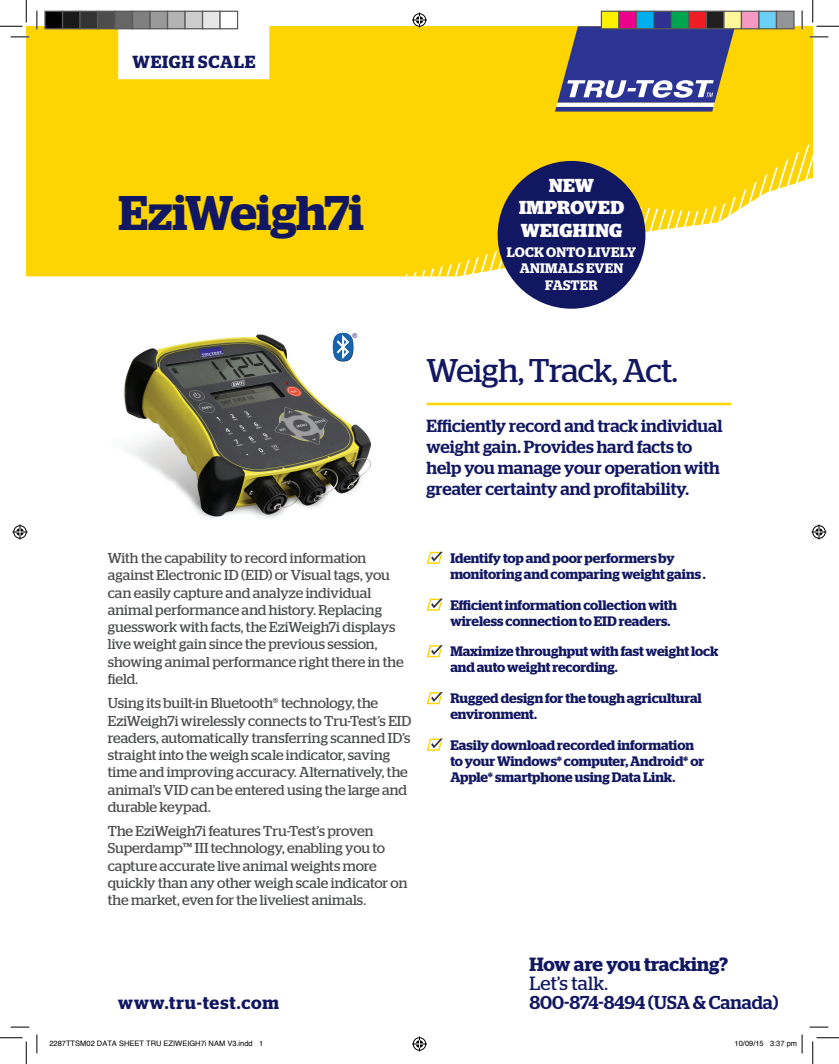
<style>
.page{position:relative;width:839px;height:1064px;background:#fff}
.page>*{position:absolute;margin:0;border:0;box-sizing:border-box;transform-origin:0 0}
.t1{font:600 48.62px "Stag";letter-spacing:-.015em;color:#121761}
.t2{font:32.88px "Stag";letter-spacing:-.02em;color:#121761}
.t3{font:600 19.12px "Stag";letter-spacing:.005em;color:#121761}
.t4{font:19.12px "Stag";letter-spacing:.01em;color:#121761}
.t5{font:700 18.75px/22.5px "Stag";letter-spacing:.015em;color:#fff;text-align:center}
.t6{font:500 18.62px "Stag";color:#121761}
.t7{font:600 17.88px "Stag";letter-spacing:.05em;color:#121761}
.t8{font:500 17.5px/21px "Stag";letter-spacing:-.005em;color:#121761}
.t9{font:600 17.5px "Stag";letter-spacing:.04em;color:#121761}
.t10{font:14.38px/17.2px "Stag";color:#4b4c4d}
.t11{font:600 13.75px/16.2px "Stag";letter-spacing:-.005em;color:#121761}
.t12{font:600 13.75px/16.5px "Stag";letter-spacing:.015em;color:#fff;text-align:center}
.t13{font:7.5px "Helvetica";color:#000}
.t14{font:6.62px "Arial";color:#2f3170}
</style>
<div class="page">
<div style="left:26px;top:26px;width:787px;height:250px;background:#fed503"></div>
<svg style="left:398px;top:142px;width:415px;height:134px"></svg>
<div style="left:118px;top:26px;width:151px;height:53px;background:#fff"></div>
<svg style="left:555px;top:26px;width:180px;height:86px;background:#63638c"></svg>
<svg style="left:426px;top:552px;width:17px;height:12px"></svg>
<svg style="left:426px;top:598px;width:17px;height:13px"></svg>
<svg style="left:426px;top:645px;width:17px;height:12px"></svg>
<svg style="left:426px;top:692px;width:17px;height:12px"></svg>
<svg style="left:426px;top:738px;width:17px;height:13px"></svg>
<hr style="left:426px;top:403px;width:305px;height:2px;background:#fed503">
<div style="left:498px;top:161px;width:147px;height:148px;background:#121761;border-radius:50%"></div>
<img style="left:124px;top:335px;width:246px;height:183px">
<img style="left:330px;top:332px;width:25px;height:32px">
<svg style="left:11px;top:36px;width:18px;height:2px"></svg>
<svg style="left:809px;top:36px;width:19px;height:2px"></svg>
<svg style="left:11px;top:1026px;width:18px;height:2px"></svg>
<svg style="left:809px;top:1026px;width:19px;height:2px"></svg>
<svg style="left:36px;top:11px;width:2px;height:18px"></svg>
<svg style="left:36px;top:1034px;width:2px;height:19px"></svg>
<svg style="left:801px;top:11px;width:2px;height:18px"></svg>
<svg style="left:0;top:0;width:27px;height:27px"></svg>
<svg style="left:0;top:1037px;width:27px;height:27px"></svg>
<svg style="left:812px;top:0;width:27px;height:27px"></svg>
<svg style="left:812px;top:1037px;width:27px;height:27px"></svg>
<svg style="left:412px;top:13px;width:15px;height:15px"></svg>
<svg style="left:412px;top:1036px;width:15px;height:15px"></svg>
<svg style="left:13px;top:524px;width:15px;height:15px"></svg>
<svg style="left:811px;top:524px;width:15px;height:15px"></svg>
<div style="left:45px;top:11px;width:18px;height:18px;background:#000"></div>
<div style="left:44px;top:11px;width:19px;height:18px;border:1px solid #595959"></div>
<div style="left:63px;top:11px;width:17px;height:18px;background:#1a1a1a"></div>
<div style="left:62px;top:11px;width:19px;height:18px;border:1px solid #595959"></div>
<div style="left:80px;top:11px;width:18px;height:18px;background:#333"></div>
<div style="left:79px;top:11px;width:19px;height:18px;border:1px solid #595959"></div>
<div style="left:98px;top:11px;width:17px;height:18px;background:#4d4d4d"></div>
<div style="left:97px;top:11px;width:19px;height:18px;border:1px solid #595959"></div>
<div style="left:115px;top:11px;width:18px;height:18px;background:#666"></div>
<div style="left:114px;top:11px;width:19px;height:18px;border:1px solid #595959"></div>
<div style="left:133px;top:11px;width:17px;height:18px;background:#808080"></div>
<div style="left:132px;top:11px;width:19px;height:18px;border:1px solid #595959"></div>
<div style="left:150px;top:11px;width:18px;height:18px;background:#999"></div>
<div style="left:149px;top:11px;width:19px;height:18px;border:1px solid #595959"></div>
<div style="left:168px;top:11px;width:17px;height:18px;background:#b3b3b3"></div>
<div style="left:167px;top:11px;width:19px;height:18px;border:1px solid #595959"></div>
<div style="left:185px;top:11px;width:18px;height:18px;background:#ccc"></div>
<div style="left:184px;top:11px;width:19px;height:18px;border:1px solid #595959"></div>
<div style="left:203px;top:11px;width:17px;height:18px;background:#e6e6e6"></div>
<div style="left:202px;top:11px;width:19px;height:18px;border:1px solid #595959"></div>
<div style="left:219px;top:11px;width:19px;height:18px;border:1px solid #595959"></div>
<div style="left:601px;top:11px;width:18px;height:18px;background:#fff101"></div>
<div style="left:601px;top:11px;width:18px;height:18px;border:1px solid #595959"></div>
<div style="left:619px;top:11px;width:17px;height:18px;background:#ed028c"></div>
<div style="left:618px;top:11px;width:19px;height:18px;border:1px solid #595959"></div>
<div style="left:636px;top:11px;width:18px;height:18px;background:#00aeef"></div>
<div style="left:636px;top:11px;width:18px;height:18px;border:1px solid #595959"></div>
<div style="left:654px;top:11px;width:17px;height:18px;background:#2e3092"></div>
<div style="left:653px;top:11px;width:19px;height:18px;border:1px solid #595959"></div>
<div style="left:671px;top:11px;width:18px;height:18px;background:#00a54f"></div>
<div style="left:671px;top:11px;width:18px;height:18px;border:1px solid #595959"></div>
<div style="left:689px;top:11px;width:17px;height:18px;background:#ee1d23"></div>
<div style="left:688px;top:11px;width:19px;height:18px;border:1px solid #595959"></div>
<div style="left:706px;top:11px;width:18px;height:18px;background:#231f20"></div>
<div style="left:706px;top:11px;width:18px;height:18px;border:1px solid #595959"></div>
<div style="left:724px;top:11px;width:17px;height:18px;background:#fff79a"></div>
<div style="left:723px;top:11px;width:19px;height:18px;border:1px solid #595959"></div>
<div style="left:741px;top:11px;width:18px;height:18px;background:#f499c2"></div>
<div style="left:741px;top:11px;width:18px;height:18px;border:1px solid #595959"></div>
<div style="left:759px;top:11px;width:17px;height:18px;background:#6bcff6"></div>
<div style="left:758px;top:11px;width:19px;height:18px;border:1px solid #595959"></div>
<div style="left:776px;top:11px;width:18px;height:18px;background:#939598"></div>
<div style="left:776px;top:11px;width:18px;height:18px;border:1px solid #595959"></div>
<svg style="left:801px;top:1034px;width:2px;height:19px"></svg>
<p class="t9" style="left:133px;top:51px;width:124px">WEIGH SCALE</p>
<h1 class="t1" style="left:119px;top:184px;width:247px">EziWeigh7i</h1>
<p class="t14" style="left:352px;top:331px;width:6px">®</p>
<h3 class="t5" style="left:519px;top:174px;width:107px">NEW<br>IMPROVED<br>WEIGHING</h3>
<p class="t12" style="left:507px;top:243px;width:131px">LOCK ONTO LIVELY<br>ANIMALS EVEN<br>FASTER</p>
<h2 class="t2" style="left:426px;top:352px;width:253px">Weigh, Track, Act.</h2>
<p class="t8" style="left:426px;top:415px;width:297px">Efficiently record and track individual weight gain. Provides hard facts to help you manage your operation with greater certainty and profitability.</p>
<p class="t10" style="left:108px;top:549px;width:297px">With the capability to record information against Electronic ID (EID) or Visual tags, you can easily capture and analyze individual animal performance and history. Replacing guesswork with facts, the EziWeigh7i displays live weight gain since the previous session, showing animal performance right there in the field.</p>
<p class="t10" style="left:108px;top:694px;width:305px">Using its built-in Bluetooth® technology, the EziWeigh7i wirelessly connects to Tru-Test’s EID readers, automatically transferring scanned ID’s straight into the weigh scale indicator, saving time and improving accuracy. Alternatively, the animal’s VID can be entered using the large and durable keypad.</p>
<p class="t10" style="left:108px;top:822px;width:301px">The EziWeigh7i features Tru-Test’s proven Superdamp™ III technology, enabling you to capture accurate live animal weights more quickly than any other weigh scale indicator on the market, even for the liveliest animals.</p>
<p class="t7" style="left:118px;top:992px;width:162px">www.tru-test.com</p>
<p class="t11" style="left:450px;top:550px;width:257px">Identify top and poor performers by monitoring and comparing weight gains .</p>
<p class="t11" style="left:450px;top:596px;width:228px">Efficient information collection with wireless connection to EID readers.</p>
<p class="t11" style="left:450px;top:643px;width:270px">Maximize throughput with fast weight lock and auto weight recording.</p>
<p class="t11" style="left:450px;top:690px;width:253px">Rugged design for the tough agricultural environment.</p>
<p class="t11" style="left:450px;top:736px;width:255px">Easily download recorded information to your Windows* computer, Android* or<br>Apple* smartphone using Data Link.</p>
<h3 class="t3" style="left:529px;top:952px;width:200px">How are you tracking?</h3>
<h3 class="t4" style="left:529px;top:972px;width:80px">Let’s talk.</h3>
<p class="t6" style="left:529px;top:992px;width:251px">800-874-8494 (USA &amp; Canada)</p>
<p class="t13" style="left:49px;top:1037px;width:215px">2287TTSM02 DATA SHEET TRU EZIWEIGH7i NAM V3.indd 1</p>
<p class="t13" style="left:734px;top:1037px;width:64px">10/09/15 3:37 pm</p>
</div>
